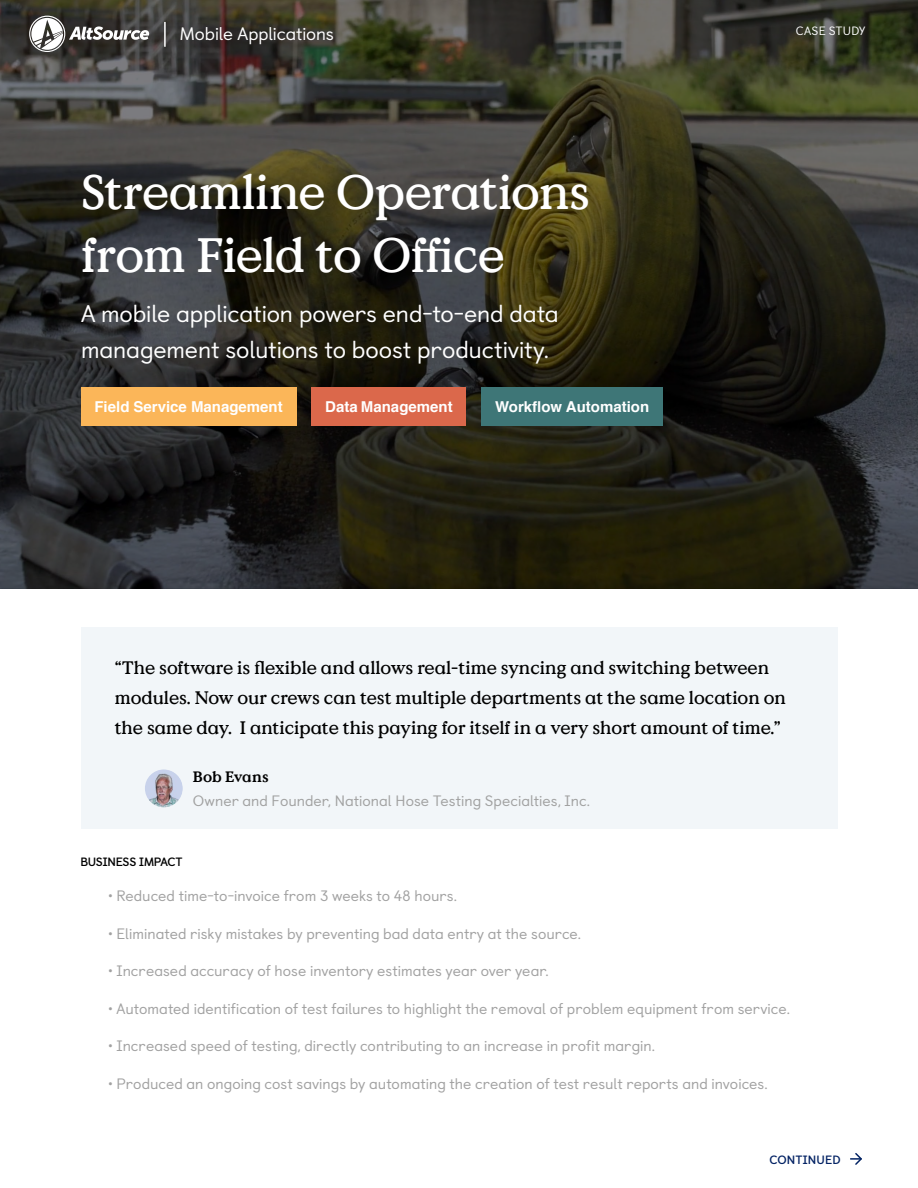
<style>
.page{position:relative;width:918px;height:1188px;background:#fff}
.page>*{position:absolute;margin:0;border:0;box-sizing:border-box;transform-origin:0 0}
.t1{font:500 48px/63px "Value Serif Pro";letter-spacing:-.015em;color:#fff}
.t2{font:24px/36px "Castledown";letter-spacing:-.01em;color:#fff}
.t3{font:500 18px/30px "Value Serif Pro";color:#000}
.t4{font:18px "Castledown";letter-spacing:-.005em;color:#fff}
.t5{font:15px "Castledown";color:#a1a1a1}
.t6{font:700 15px "Helvetica";color:#fff}
.t7{font:700 15px "Value Serif Pro";color:#000}
.t8{font:700 12px "Castledown";letter-spacing:-.02em;color:#000}
.t9{font:12px "Castledown";letter-spacing:.015em;color:#fff}
.t10{font:700 12px "Castledown";letter-spacing:.015em;color:#042364}
</style>
<div class="page">
<div style="left:81px;top:627px;width:757px;height:202px;background:#f2f6f9"></div>
<img style="left:145px;top:769px;width:38px;height:38px;border-radius:19px">
<svg style="left:0;top:0;width:918px;height:589px;background:#302f25"></svg>
<div style="left:81px;top:387px;width:215px;height:39px;background:#fbb659"></div>
<div style="left:312px;top:387px;width:154px;height:39px;background:#db684b"></div>
<div style="left:482px;top:387px;width:181px;height:39px;background:#3e7677"></div>
<hr style="left:164px;top:22px;width:2px;height:25px;background:#fff">
<svg style="left:29px;top:16px;width:120px;height:36px"></svg>
<svg style="left:851px;top:1153px;width:11px;height:12px"></svg>
<p class="t4" style="left:180px;top:19px;width:156px">Mobile Applications</p>
<p class="t9" style="left:796px;top:21px;width:71px">CASE STUDY</p>
<h1 class="t1" style="left:81px;top:162px;width:510px">Streamline Operations from Field to Office</h1>
<h2 class="t2" style="left:81px;top:293px;width:479px">A mobile application powers end-to-end data management solutions to boost productivity.</h2>
<p class="t6" style="left:94px;top:394px;width:190px">Field Service Management</p>
<p class="t6" style="left:325px;top:394px;width:129px">Data Management</p>
<p class="t6" style="left:495px;top:394px;width:156px">Workflow Automation</p>
<p class="t3" style="left:115px;top:653px;width:673px">“The software is flexible and allows real-time syncing and switching between modules. Now our crews can test multiple departments at the same location on the same day. I anticipate this paying for itself in a very short amount of time.”</p>
<p class="t7" style="left:193px;top:767px;width:77px">Bob Evans</p>
<p class="t5" style="left:193px;top:789px;width:399px">Owner and Founder, National Hose Testing Specialties, Inc.</p>
<p class="t8" style="left:80px;top:853px;width:104px">BUSINESS IMPACT</p>
<p class="t5" style="left:108px;top:884px;width:350px">• Reduced time-to-invoice from 3 weeks to 48 hours.</p>
<p class="t5" style="left:108px;top:922px;width:475px">• Eliminated risky mistakes by preventing bad data entry at the source.</p>
<p class="t5" style="left:108px;top:959px;width:442px">• Increased accuracy of hose inventory estimates year over year.</p>
<p class="t5" style="left:108px;top:997px;width:683px">• Automated identification of test failures to highlight the removal of problem equipment from service.</p>
<p class="t5" style="left:108px;top:1034px;width:549px">• Increased speed of testing, directly contributing to an increase in profit margin.</p>
<p class="t5" style="left:108px;top:1072px;width:661px">• Produced an ongoing cost savings by automating the creation of test result reports and invoices.</p>
<p class="t10" style="left:769px;top:1150px;width:73px">CONTINUED</p>
</div>
